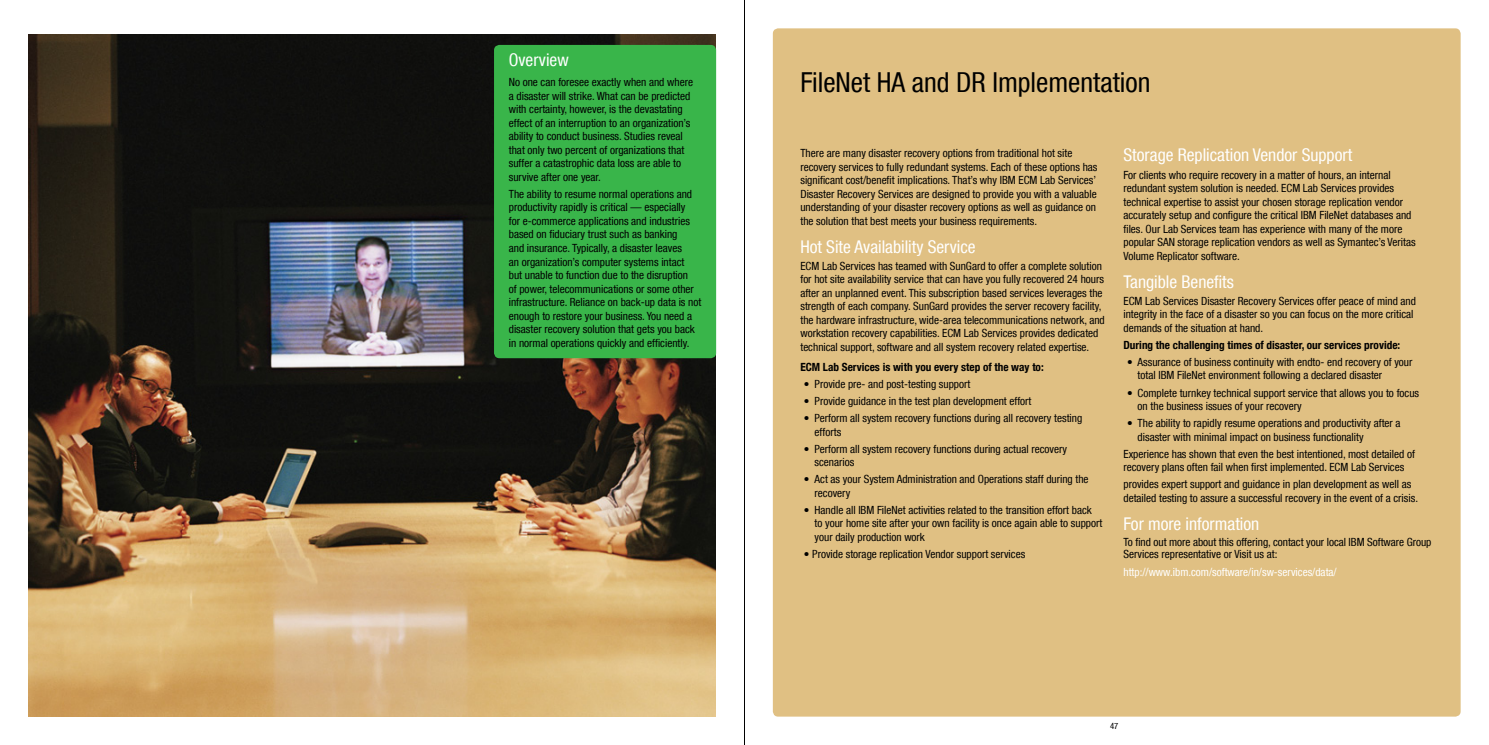
<style>
.page{position:relative;width:1489px;height:745px;background:#fff}
.page>*{position:absolute;margin:0;border:0;box-sizing:border-box;transform-origin:0 0}
.t1{font:condensed 27.5px "Helvetica Neue LT Com";color:#000}
.t2{font:condensed 17.5px "Helvetica Neue LT Com";color:#fff}
.t3{font:condensed 11.25px/13.5px "Helvetica Neue LT Com";color:#000}
.t4{font:700 condensed 11.25px "Helvetica Neue LT Com";color:#000}
.t5{font:condensed 11.25px "Helvetica Neue LT Com";color:#fff}
.t6{font:condensed 8.75px "Helvetica Neue LT Com";color:#000}
</style>
<div class="page">
<hr style="left:744px;top:0;width:1px;height:744px;background:#000">
<img style="left:29px;top:35px;width:686px;height:681px">
<div style="left:773px;top:28px;width:687px;height:688px;background:#e0c083;border-radius:5px"></div>
<div style="left:494px;top:45px;width:222px;height:313px;background:#39b54a;border-radius:5px"></div>
<h2 class="t2" style="left:509px;top:49px;width:61px">Overview</h2>
<p class="t3" style="left:509px;top:75px;width:186px">No one can foresee exactly when and where a disaster will strike. What can be predicted with certainty, however, is the devastating effect of an interruption to an organization’s ability to conduct business. Studies reveal that only two percent of organizations that suffer a catastrophic data loss are able to survive after one year.</p>
<p class="t3" style="left:509px;top:187px;width:194px">The ability to resume normal operations and productivity rapidly is critical — especially<br>for e-commerce applications and industries based on fiduciary trust such as banking<br>and insurance. Typically, a disaster leaves<br>an organization’s computer systems intact<br>but unable to function due to the disruption<br>of power, telecommunications or some other infrastructure. Reliance on back-up data is not enough to restore your business. You need a disaster recovery solution that gets you back in normal operations quickly and efficiently.</p>
<h1 class="t1" style="left:800px;top:66px;width:352px">FileNet HA and DR Implementation</h1>
<p class="t3" style="left:800px;top:146px;width:298px">There are many disaster recovery options from traditional hot site recovery services to fully redundant systems. Each of these options has significant cost/benefit implications. That’s why IBM ECM Lab Services’ Disaster Recovery Services are designed to provide you with a valuable understanding of your disaster recovery options as well as guidance on the solution that best meets your business requirements.</p>
<h2 class="t2" style="left:800px;top:236px;width:177px">Hot Site Availability Service</h2>
<p class="t3" style="left:800px;top:259px;width:306px">ECM Lab Services has teamed with SunGard to offer a complete solution for hot site availability service that can have you fully recovered 24 hours after an unplanned event. This subscription based services leverages the strength of each company. SunGard provides the server recovery facility, the hardware infrastructure, wide-area telecommunications network, and workstation recovery capabilities. ECM Lab Services provides dedicated technical support, software and all system recovery related expertise.</p>
<p class="t4" style="left:800px;top:360px;width:245px">ECM Lab Services is with you every step of the way to:</p>
<p class="t3" style="left:804px;top:377px;width:168px">• Provide pre- and post-testing support</p>
<p class="t3" style="left:804px;top:394px;width:229px">• Provide guidance in the test plan development effort</p>
<p class="t3" style="left:814px;top:411px;width:269px;text-indent:-11px">• Perform all system recovery functions during all recovery testing efforts</p>
<p class="t3" style="left:814px;top:441px;width:254px;text-indent:-11px">• Perform all system recovery functions during actual recovery scenarios</p>
<p class="t3" style="left:814px;top:472px;width:275px;text-indent:-11px">• Act as your System Administration and Operations staff during the recovery</p>
<p class="t3" style="left:814px;top:502px;width:289px;text-indent:-11px">• Handle all IBM FileNet activities related to the transition effort back to your home site after your own facility is once again able to support your daily production work</p>
<p class="t3" style="left:804px;top:547px;width:223px">• Provide storage replication Vendor support services</p>
<h2 class="t2" style="left:1123px;top:145px;width:230px">Storage Replication Vendor Support</h2>
<p class="t3" style="left:1123px;top:168px;width:294px">For clients who require recovery in a matter of hours, an internal redundant system solution is needed. ECM Lab Services provides technical expertise to assist your chosen storage replication vendor accurately setup and configure the critical IBM FileNet databases and files. Our Lab Services team has experience with many of the more popular SAN storage replication vendors as well as Symantec’s Veritas Volume Replicator software.</p>
<h2 class="t2" style="left:1123px;top:271px;width:112px">Tangible Benefits</h2>
<p class="t3" style="left:1123px;top:294px;width:294px">ECM Lab Services Disaster Recovery Services offer peace of mind and integrity in the face of a disaster so you can focus on the more critical demands of the situation at hand.</p>
<p class="t4" style="left:1123px;top:338px;width:278px">During the challenging times of disaster, our services provide:</p>
<p class="t3" style="left:1137px;top:355px;width:276px;text-indent:-11px">• Assurance of business continuity with endto- end recovery of your total IBM FileNet environment following a declared disaster</p>
<p class="t3" style="left:1137px;top:385px;width:283px;text-indent:-11px">• Complete turnkey technical support service that allows you to focus on the business issues of your recovery</p>
<p class="t3" style="left:1137px;top:416px;width:264px;text-indent:-11px">• The ability to rapidly resume operations and productivity after a disaster with minimal impact on business functionality</p>
<p class="t3" style="left:1123px;top:446px;width:293px">Experience has shown that even the best intentioned, most detailed of recovery plans often fail when first implemented. ECM Lab Services</p>
<p class="t3" style="left:1123px;top:477px;width:296px">provides expert support and guidance in plan development as well as detailed testing to assure a successful recovery in the event of a crisis.</p>
<h2 class="t2" style="left:1123px;top:513px;width:137px">For more information</h2>
<p class="t3" style="left:1123px;top:535px;width:309px;line-height:12.5px">To find out more about this offering, contact your local IBM Software Group<br>Services representative or Visit us at:</p>
<p class="t5" style="left:1123px;top:564px;width:215px">http://www.ibm.com/software/in/sw-services/data/</p>
<p class="t6" style="left:1110px;top:720px;width:10px">47</p>
</div>
